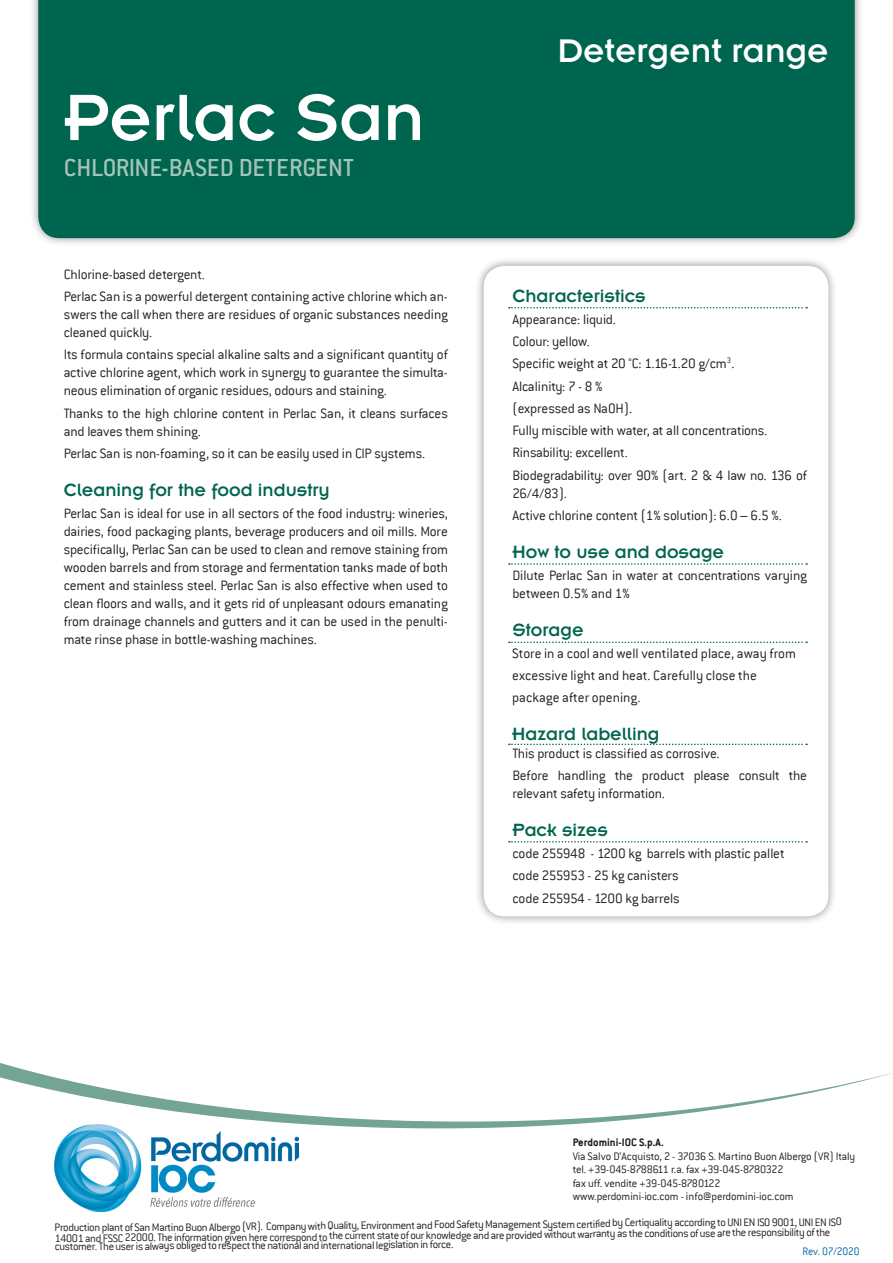
<style>
.page{position:relative;width:893px;height:1263px;background:#fff}
.page>*{position:absolute;margin:0;border:0;box-sizing:border-box;transform-origin:0 0}
._1_NOME_PRODOTTO{font:72px "Insignia";color:#fff}
._0{font:36px "Insignia";color:#fff}
._2_SOTTOTITOLO{font:500 27px "Conduit ITC";color:#a5c4b9}
._6_H4{font:19.5px "Insignia A";color:#00654e}
._5_H4{font:19.5px "Insignia A";color:#00654e}
._4_testo{font:300 15px/18px "Conduit ITC";letter-spacing:-.015em;color:#231f20;text-align:justify}
._7_testo{font:300 15px/18px "Conduit ITC";letter-spacing:-.015em;color:#231f20}
._6_H4-2{font:300 15px/22.2px "Conduit ITC";color:#231f20}
.t1{font:300 12px/10.4px "Conduit ITC";letter-spacing:-.035em;color:#231f20}
.t2{font:300 12px/13.5px "Conduit ITC";letter-spacing:-.015em;color:#231f20}
.t3{font:700 12px "Conduit ITC";color:#231f20}
._8_REV{font:300 12px "Conduit ITC";letter-spacing:-.01em;color:#0068a9;scale:.95 1}
</style>
<div class="page">
<div style="left:29px;top:0;width:835px;height:247px;background:#231f20;opacity:.5"></div>
<div style="left:38px;top:0;width:817px;height:238px;background:#00654e"></div>
<svg style="left:0;top:1063px;width:892px;height:65px"></svg>
<div style="left:475px;top:257px;width:363px;height:668px;background:#231f20;opacity:.5"></div>
<div style="left:484px;top:266px;width:344px;height:650px;background:#fff;border-radius:21px"></div>
<svg style="left:509px;top:307px;width:298px;height:1px"></svg>
<svg style="left:509px;top:563px;width:298px;height:2px"></svg>
<svg style="left:509px;top:641px;width:298px;height:2px"></svg>
<svg style="left:509px;top:743px;width:298px;height:2px"></svg>
<svg style="left:509px;top:841px;width:298px;height:2px"></svg>
<img style="left:54px;top:1125px;width:245px;height:86px">
<p class="_1_NOME_PRODOTTO" style="left:64px;top:81px;width:362px">Perlac San</p>
<p class="_2_SOTTOTITOLO" style="left:64px;top:152px;width:292px">CHLORINE-BASED DETERGENT</p>
<p class="_4_testo" style="left:64px;top:265px;width:143px">Chlorine-based detergent.</p>
<p class="_4_testo" style="left:64px;top:288px;width:386px">Perlac San is a powerful detergent containing active chlorine which an&shy;swers the call when there are residues of organic substances needing cleaned quickly.</p>
<p class="_4_testo" style="left:64px;top:346px;width:386px">Its formula contains special alkaline salts and a significant quantity of active chlorine agent, which work in synergy to guarantee the simulta&shy;neous elimination of organic residues, odours and staining.</p>
<p class="_4_testo" style="left:64px;top:404px;width:386px">Thanks to the high chlorine content in Perlac San, it cleans surfaces and leaves them shining.</p>
<p class="_4_testo" style="left:64px;top:444px;width:363px">Perlac San is non-foaming, so it can be easily used in CIP systems.</p>
<p class="_5_H4" style="left:64px;top:480px;width:267px">Cleaning for the food industry</p>
<p class="_4_testo" style="left:64px;top:505px;width:386px">Perlac San is ideal for use in all sectors of the food industry: wineries, dairies, food packaging plants, beverage producers and oil mills. More specifically, Perlac San can be used to clean and remove staining from wooden barrels and from storage and fermentation tanks made of both cement and stainless steel. Perlac San is also effective when used to clean floors and walls, and it gets rid of unpleasant odours emanating from drainage channels and gutters and it can be used in the penulti&shy;mate rinse phase in bottle-washing machines.</p>
<p class="_0" style="left:557px;top:32px;width:273px">Detergent range</p>
<p class="_6_H4" style="left:512px;top:286px;width:135px">Characteristics</p>
<p class="_7_testo" style="left:512px;top:310px;width:105px">Appearance: liquid.</p>
<p class="_7_testo" style="left:512px;top:332px;width:79px">Colour: yellow.</p>
<p class="_7_testo" style="left:512px;top:355px;width:224px">Specific weight at 20 °C: 1.16-1.20 g/cm<sup>3</sup>.</p>
<p class="_7_testo" style="left:512px;top:377px;width:92px">Alcalinity: 7 - 8 %</p>
<p class="_7_testo" style="left:512px;top:399px;width:121px">(expressed as NaOH).</p>
<p class="_7_testo" style="left:512px;top:421px;width:257px">Fully miscible with water, at all concentrations.</p>
<p class="_7_testo" style="left:512px;top:444px;width:117px">Rinsability: excellent.</p>
<p class="_7_testo" style="left:512px;top:466px;width:296px">Biodegradability: over 90% (art. 2 &amp; 4 law no. 136 of<br>26/4/83).</p>
<p class="_7_testo" style="left:512px;top:506px;width:271px">Active chlorine content (1% solution): 6.0 – 6.5 %.</p>
<p class="_6_H4" style="left:512px;top:542px;width:213px">How to use and dosage</p>
<p class="_7_testo" style="left:512px;top:567px;width:296px">Dilute Perlac San in water at concentrations varying between 0.5% and 1%</p>
<p class="_6_H4" style="left:512px;top:620px;width:73px">Storage</p>
<p class="_6_H4-2" style="left:512px;top:642px;width:285px">Store in a cool and well ventilated place, away from excessive light and heat. Carefully close the package after opening.</p>
<p class="_6_H4" style="left:512px;top:724px;width:149px">Hazard labelling</p>
<p class="_7_testo" style="left:512px;top:744px;width:209px">This product is classified as corrosive.</p>
<p class="_7_testo" style="left:512px;top:766px;width:296px">Before handling the product please consult the relevant safety information.</p>
<p class="_6_H4" style="left:512px;top:820px;width:97px">Pack sizes</p>
<p class="_7_testo" style="left:512px;top:844px;width:274px">code 255948 - 1200 kg barrels with plastic pallet</p>
<p class="_7_testo" style="left:512px;top:867px;width:168px">code 255953 - 25 kg canisters</p>
<p class="_7_testo" style="left:512px;top:889px;width:169px">code 255954 - 1200 kg barrels</p>
<p class="t3" style="left:573px;top:1135px;width:93px">Perdomini-IOC S.p.A.</p>
<p class="t2" style="left:573px;top:1149px;width:284px">Via Salvo D’Acquisto, 2 - 37036 S. Martino Buon Albergo (VR) Italy tel. +39-045-8788611 r.a. fax +39-045-8780322<br>fax uff. vendite +39-045-8780122<br>www.perdomini-ioc.com - info@perdomini-ioc.com</p>
<p class="t1" style="left:55px;top:1219px;width:789px">Production plant of San Martino Buon Albergo (VR). Company with Quality, Environment and Food Safety Management System certified by Certiquality according to UNI EN ISO 9001, UNI EN ISO<br>14001 and FSSC 22000. The information given here correspond to the current state of our knowledge and are provided without warranty as the conditions of use are the responsibility of the customer. The user is always obliged to respect the national and international legislation in force.</p>
<p class="_8_REV" style="left:802px;top:1245px;width:62px">Rev. 07/2020</p>
</div>
